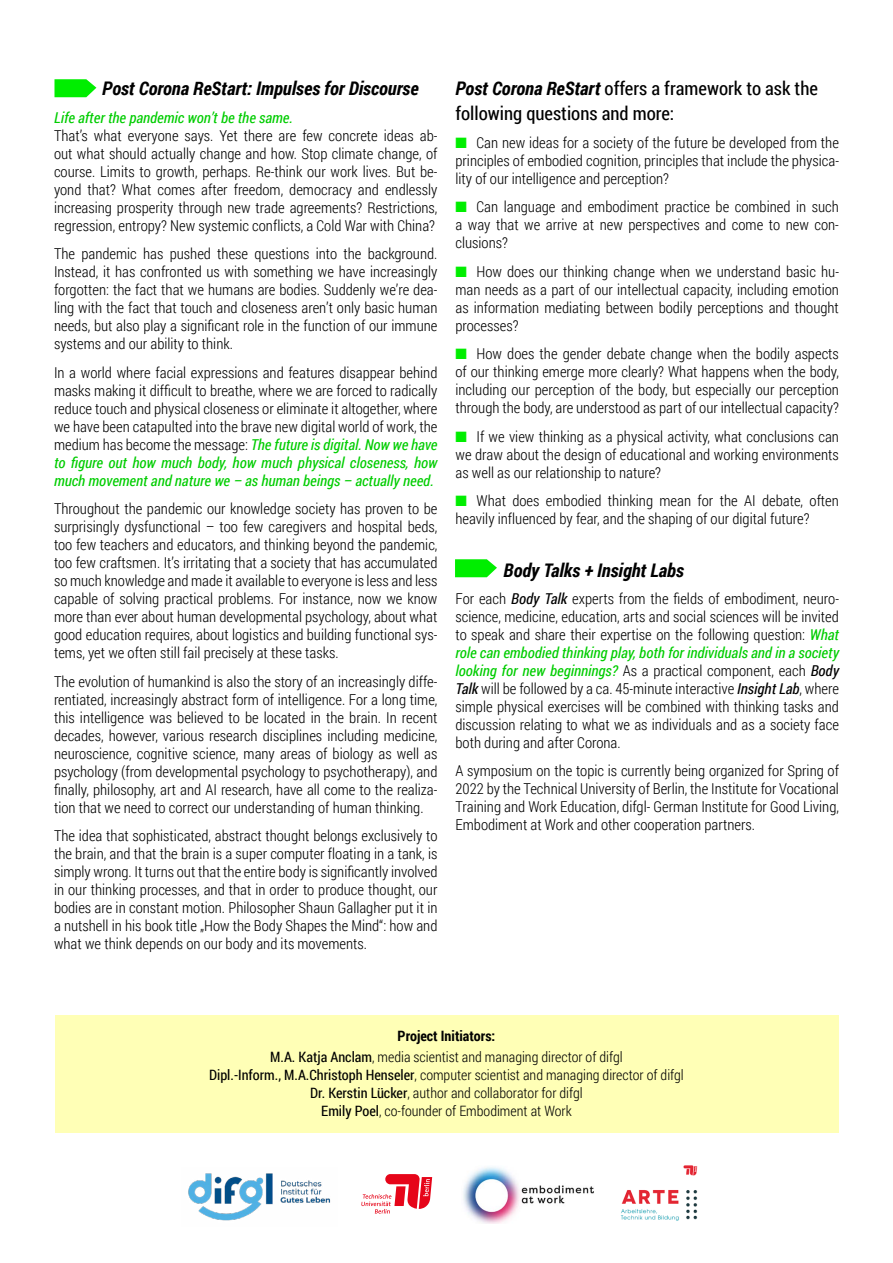
<style>
.page{position:relative;width:893px;height:1263px;background:#fff}
.page>*{position:absolute;margin:0;border:0;box-sizing:border-box;transform-origin:0 0}
.t1{font:18.75px/25.5px "Roboto Condensed";color:#000}
.t2{font:italic 700 18.75px "Roboto Condensed";color:#000}
.t3{font:300 15px/18px "Roboto Condensed";color:#000;text-align:justify}
.t4{font:italic 15px "Roboto Condensed";color:#00cd00}
.t5{font:300 14.25px/18px "Roboto Condensed";color:#000;text-align:center}
.s1{font-weight:400;font-style:italic;color:#00cd00}
.s2{font-weight:700;font-style:italic}
.s3{color:#0e0}
.s4{font-weight:400;font-style:italic}
.s5{font-weight:700}
.s6{font-weight:400}
</style>
<div class="page">
<svg style="left:54px;top:79px;width:42px;height:18px"></svg>
<svg style="left:455px;top:559px;width:42px;height:18px"></svg>
<div style="left:55px;top:1016px;width:783px;height:117px;background:#ffffb6"></div>
<img style="left:188px;top:1173px;width:143px;height:48px">
<svg style="left:361px;top:1174px;width:71px;height:39px"></svg>
<img style="left:620px;top:1165px;width:78px;height:56px">
<img style="left:463px;top:1167px;width:131px;height:57px">
<p class="t2" style="left:102px;top:76px;width:318px">Post Corona ReStart: Impulses for Discourse</p>
<p class="t4" style="left:54px;top:107px;width:241px">Life after the pandemic won’t be the same.</p>
<p class="t3" style="left:54px;top:126px;width:385px">That’s what everyone says. Yet there are few concrete ideas ab&shy;out what should actually change and how. Stop climate change, of course. Limits to growth, perhaps. Re-think our work lives. But be&shy;yond that? What comes after freedom, democracy and endlessly increasing prosperity through new trade agreements? Restrictions, regression, entropy? New systemic conflicts, a Cold War with China?</p>
<p class="t3" style="left:54px;top:244px;width:385px">The pandemic has pushed these questions into the background.<br>Instead, it has confronted us with something we have increasingly forgotten: the fact that we humans are bodies. Suddenly we’re dea&shy;ling with the fact that touch and closeness aren’t only basic human needs, but also play a significant role in the function of our immune systems and our ability to think.</p>
<p class="t3" style="left:54px;top:363px;width:385px">In a world where facial expressions and features disappear behind masks making it difficult to breathe, where we are forced to radically reduce touch and physical closeness or eliminate it altogether, where we have been catapulted into the brave new digital world of work, the medium has become the message: <span class="s1">The future is digital. Now we have to figure out how much body, how much physical closeness, how much movement and nature we – as human beings – actually need.</span></p>
<p class="t3" style="left:54px;top:499px;width:385px">Throughout the pandemic our knowledge society has proven to be surprisingly dysfunctional – too few caregivers and hospital beds, too few teachers and educators, and thinking beyond the pandemic, too few craftsmen. It’s irritating that a society that has accumulated so much knowledge and made it available to everyone is less and less capable of solving practical problems. For instance, now we know more than ever about human developmental psychology, about what good education requires, about logistics and building functional sys&shy;tems, yet we often still fail precisely at these tasks.</p>
<p class="t3" style="left:54px;top:672px;width:385px">The evolution of humankind is also the story of an increasingly diffe&shy;rentiated, increasingly abstract form of intelligence. For a long time, this intelligence was believed to be located in the brain. In recent decades, however, various research disciplines including medicine, neuroscience, cognitive science, many areas of biology as well as psychology (from developmental psychology to psychotherapy), and finally, philosophy, art and AI research, have all come to the realiza&shy;tion that we need to correct our understanding of human thinking.</p>
<p class="t3" style="left:54px;top:826px;width:385px">The idea that sophisticated, abstract thought belongs exclusively to the brain, and that the brain is a super computer floating in a tank, is simply wrong. It turns out that the entire body is significantly involved in our thinking processes, and that in order to produce thought, our bodies are in constant motion. Philosopher Shaun Gallagher put it in a nutshell in his book title „How the Body Shapes the Mind“: how and what we think depends on our body and its movements.</p>
<p class="t1" style="left:455px;top:75px;width:364px"><span class="s2">Post Corona ReStart</span> offers a framework to ask the following questions and more:</p>
<p class="t3" style="left:455px;top:133px;width:385px"><span class="s3">■</span> Can new ideas for a society of the future be developed from the principles of embodied cognition, principles that include the physica&shy;lity of our intelligence and perception?</p>
<p class="t3" style="left:455px;top:197px;width:385px"><span class="s3">■</span> Can language and embodiment practice be combined in such a way that we arrive at new perspectives and come to new con&shy;clusions?</p>
<p class="t3" style="left:455px;top:262px;width:385px"><span class="s3">■</span> How does our thinking change when we understand basic hu&shy;man needs as a part of our intellectual capacity, including emotion as information mediating between bodily perceptions and thought processes?</p>
<p class="t3" style="left:455px;top:344px;width:385px"><span class="s3">■</span> How does the gender debate change when the bodily aspects of our thinking emerge more clearly? What happens when the body, including our perception of the body, but especially our perception through the body, are understood as part of our intellectual capacity?</p>
<p class="t3" style="left:455px;top:427px;width:385px"><span class="s3">■</span> If we view thinking as a physical activity, what conclusions can we draw about the design of educational and working environments as well as our relationship to nature?</p>
<p class="t3" style="left:455px;top:491px;width:385px"><span class="s3">■</span> What does embodied thinking mean for the AI debate, often heavily influenced by fear, and the shaping of our digital future?</p>
<p class="t2" style="left:504px;top:557px;width:182px">Body Talks + Insight Labs</p>
<p class="t3" style="left:455px;top:589px;width:385px">For each <span class="s4">Body Talk</span> experts from the fields of embodiment, neuro&shy;science, medicine, education, arts and social sciences will be invited to speak and share their expertise on the following question: <span class="s1">What role can embodied thinking play, both for individuals and in a society looking for new beginnings?</span> As a practical component, each <span class="s4">Body Talk</span> will be followed by a ca. 45-minute interactive <span class="s4">Insight Lab</span>, where simple physical exercises will be combined with thinking tasks and discussion relating to what we as individuals and as a society face both during and after Corona.</p>
<p class="t3" style="left:455px;top:762px;width:385px">A symposium on the topic is currently being organized for Spring of 2022 by the Technical University of Berlin, the Institute for Vocational Training and Work Education, difgl- German Institute for Good Living, Embodiment at Work and other cooperation partners.</p>
<p class="t5" style="left:270px;top:1025px;width:354px;line-height:21px"><span class="s5">Project Initiators:<br></span><span class="s6">M.A. Katja Anclam</span>, media scientist and managing director of difgl</p>
<p class="t5" style="left:209px;top:1065px;width:476px"><span class="s6">Dipl.-Inform., M.A.Christoph Henseler</span>, computer scientist and managing director of difgl<br><span class="s6">Dr. Kerstin Lücker</span>, author and collaborator for difgl<br><span class="s6">Emily Poel</span>, co-founder of Embodiment at Work</p>
</div>
